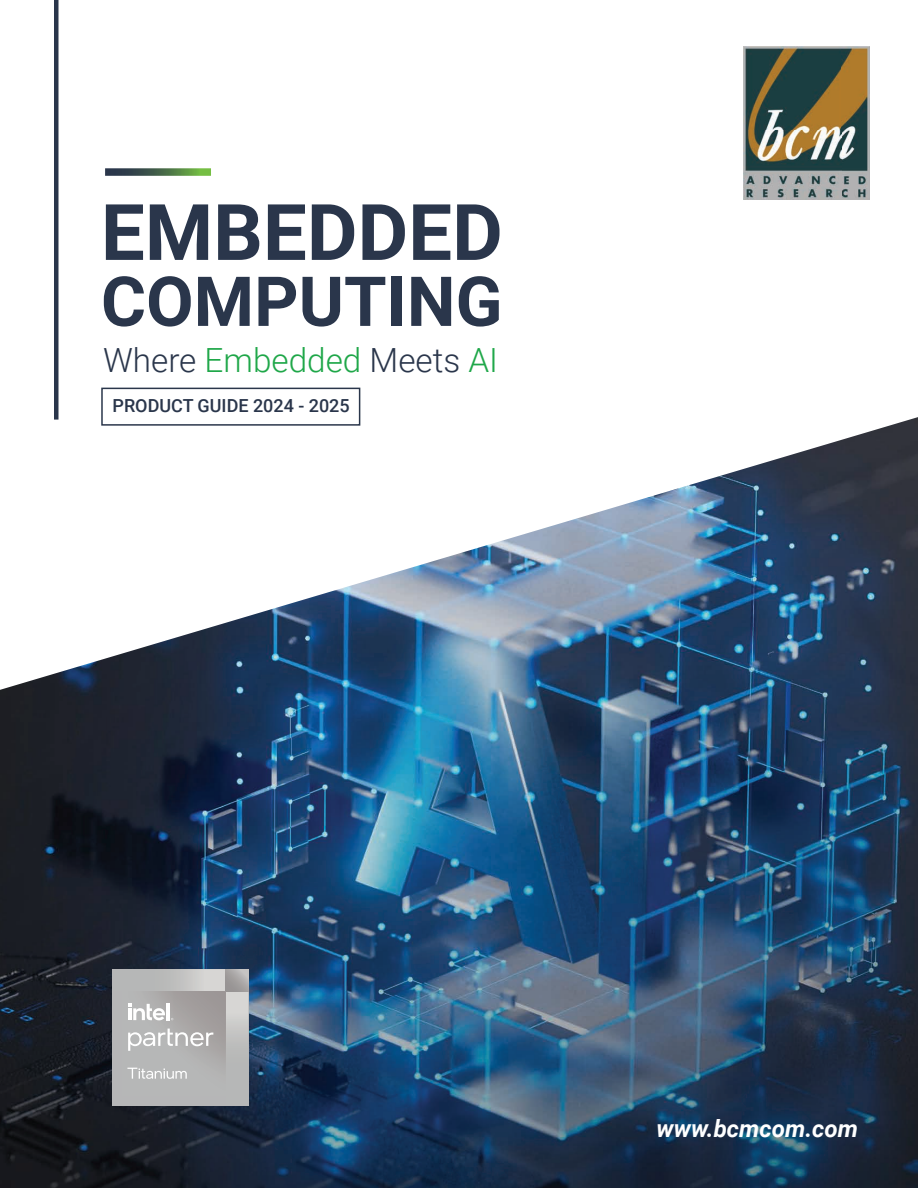
<style>
.page{position:relative;width:918px;height:1188px;background:#fff}
.page>*{position:absolute;margin:0;border:0;box-sizing:border-box;transform-origin:0 0}
.t1{font:700 78px "Roboto";color:#2a364b}
.t2{font:700 69px "Roboto";color:#2a364b}
.t3{font:300 33.3px "Roboto";color:#2a364b}
.t4{font:italic 700 24px "Roboto";color:#fff}
.t5{font:500 18px "Roboto";color:#2a364b}
.s1{color:#1fa749}
</style>
<div class="page">
<img style="left:0;top:417px;width:918px;height:771px">
<img style="left:744px;top:47px;width:126px;height:153px">
<div style="left:112px;top:969px;width:136px;height:136px;background:#b6b6b7"></div>
<img style="left:153px;top:969px;width:73px;height:23px">
<img style="left:226px;top:992px;width:22px;height:47px">
<svg style="left:226px;top:969px;width:22px;height:23px"></svg>
<img style="left:127px;top:992px;width:99px;height:76px">
<svg style="left:128px;top:1029px;width:85px;height:22px"></svg>
<hr style="left:167px;top:1003px;width:3px;height:17px;background:#fff">
<svg style="left:128px;top:1003px;width:37px;height:17px"></svg>
<svg style="left:127px;top:1068px;width:60px;height:11px"></svg>
<svg style="left:105px;top:168px;width:106px;height:8px"></svg>
<hr style="left:54px;top:0;width:4px;height:420px;background:#2a364b">
<div style="left:101px;top:388px;width:259px;height:38px;border:2px solid #2a364b"></div>
<h1 class="t1" style="left:101px;top:178px;width:403px">EMBEDDED</h1>
<h2 class="t2" style="left:101px;top:253px;width:403px">COMPUTING</h2>
<h3 class="t3" style="left:103px;top:337px;width:397px">Where <span class="s1">Embedded</span> Meets <span class="s1">AI</span></h3>
<p class="t5" style="left:113px;top:393px;width:239px">PRODUCT GUIDE 2024 - 2025</p>
<h3 class="t4" style="left:657px;top:1112px;width:203px">www.bcmcom.com</h3>
</div>
